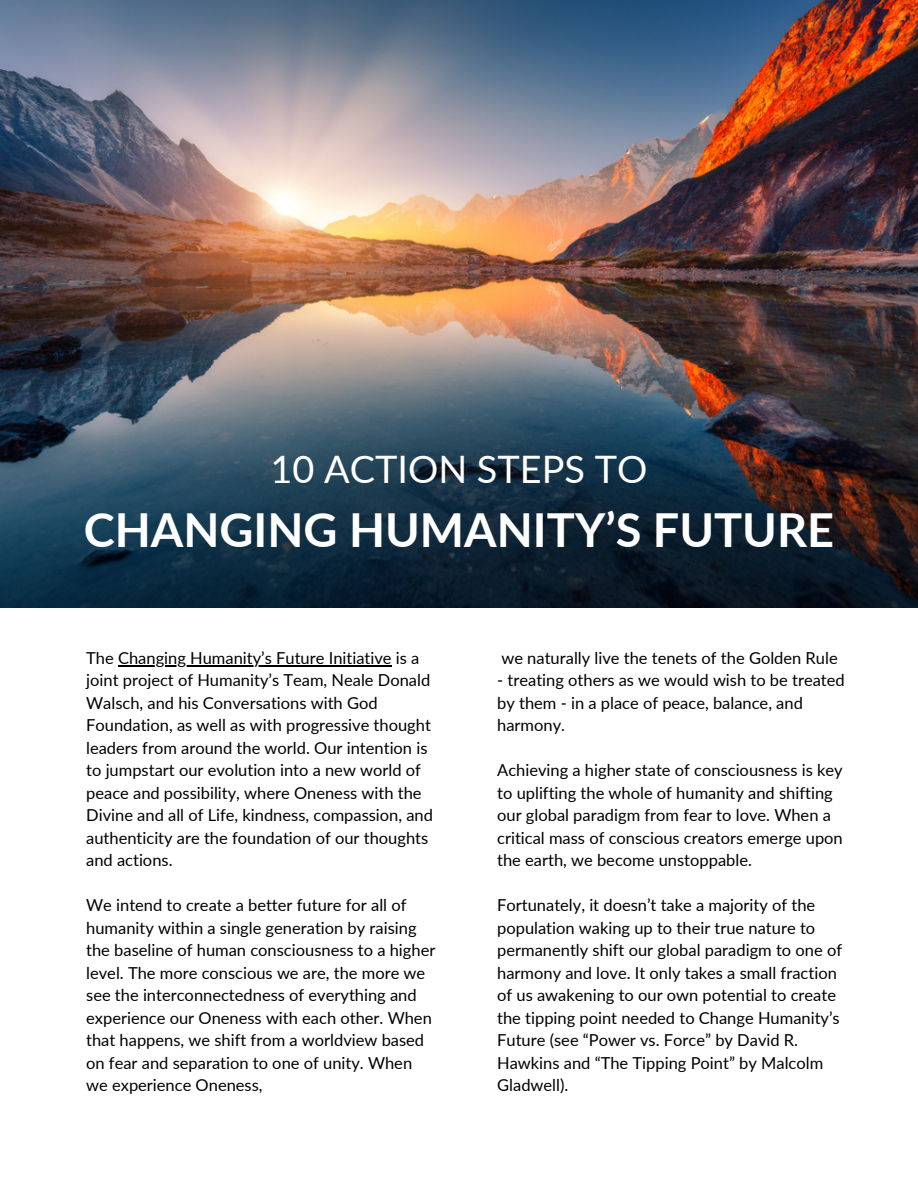
<style>
.page{position:relative;width:918px;height:1188px;background:#fff}
.page>*{position:absolute;margin:0;border:0;box-sizing:border-box;transform-origin:0 0}
.t1{font:700 46.95px "Lato";color:#fff}
.t2{font:37.95px "Lato";color:#fff}
.t3{font:16.5px/22.5px "Lato";color:#000001}
</style>
<div class="page">
<img style="left:0;top:0;width:918px;height:608px">
<hr style="left:118px;top:665px;width:274px;height:1px;background:#000001">
<h1 class="t2" style="left:270px;top:445px;width:378px">10 ACTION STEPS TO</h1>
<h1 class="t1" style="left:84px;top:500px;width:752px">CHANGING HUMANITY’S FUTURE</h1>
<p class="t3" style="left:86px;top:646px;width:335px">The Changing Humanity’s Future Initiative is a</p>
<p class="t3" style="left:86px;top:669px;width:348px">joint project of Humanity’s Team, Neale Donald Walsch, and his Conversations with God Foundation, as well as with progressive thought leaders from around the world. Our intention is to jumpstart our evolution into a new world of peace and possibility, where Oneness with the Divine and all of Life, kindness, compassion, and authenticity are the foundation of our thoughts and actions.</p>
<p class="t3" style="left:86px;top:894px;width:351px">We intend to create a better future for all of humanity within a single generation by raising the baseline of human consciousness to a higher level. The more conscious we are, the more we see the interconnectedness of everything and experience our Oneness with each other. When that happens, we shift from a worldview based on fear and separation to one of unity. When we experience Oneness,</p>
<p class="t3" style="left:501px;top:646px;width:338px">we naturally live the tenets of the Golden Rule</p>
<p class="t3" style="left:497px;top:669px;width:349px">- treating others as we would wish to be treated by them - in a place of peace, balance, and harmony.</p>
<p class="t3" style="left:497px;top:759px;width:347px">Achieving a higher state of consciousness is key to uplifting the whole of humanity and shifting our global paradigm from fear to love. When a critical mass of conscious creators emerge upon the earth, we become unstoppable.</p>
<p class="t3" style="left:497px;top:894px;width:346px">Fortunately, it doesn’t take a majority of the population waking up to their true nature to permanently shift our global paradigm to one of harmony and love. It only takes a small fraction of us awakening to our own potential to create the tipping point needed to Change Humanity’s Future (see “Power vs. Force” by David R.<br>Hawkins and “The Tipping Point” by Malcolm Gladwell).</p>
</div>
